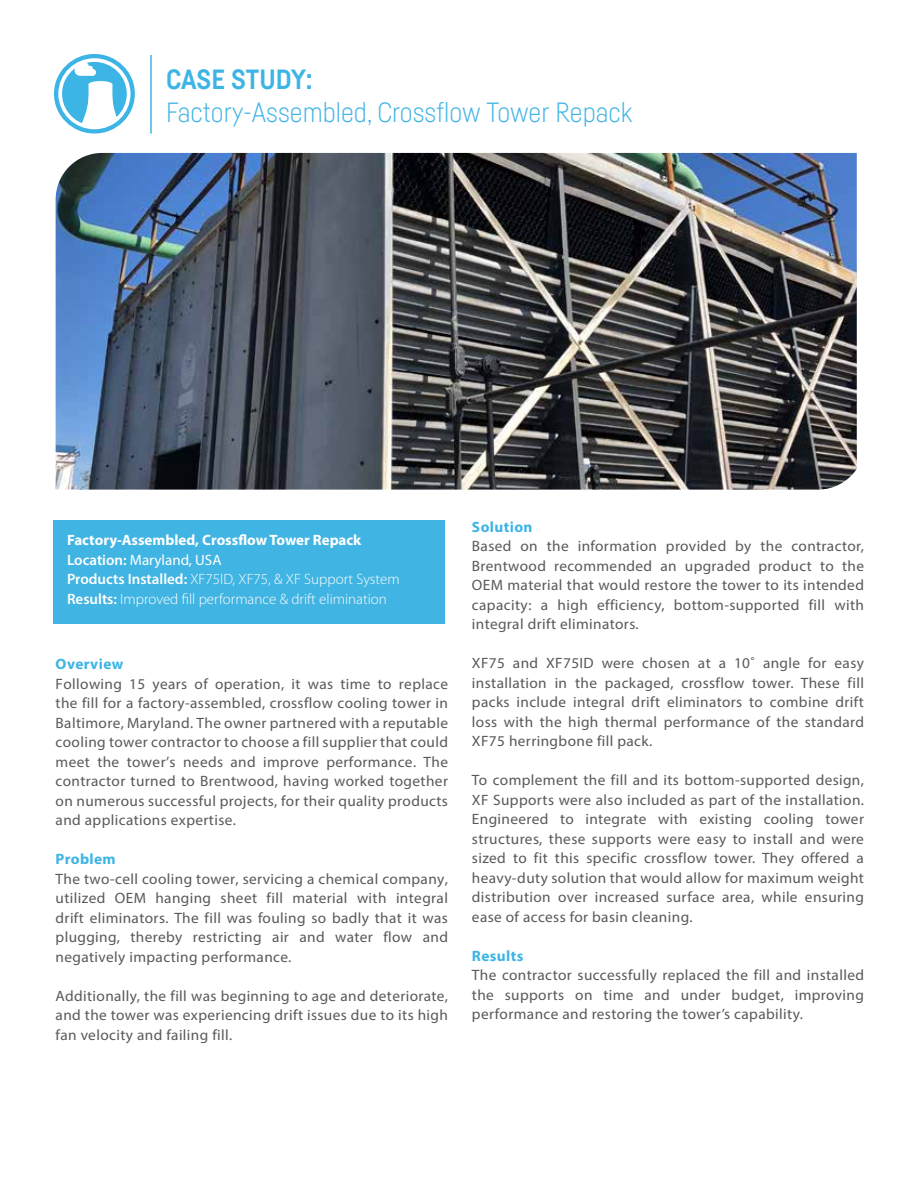
<style>
.page{position:relative;width:918px;height:1188px;background:#fff}
.page>*{position:absolute;margin:0;border:0;box-sizing:border-box;transform-origin:0 0}
.t1{font:300 27.3px "Fabrikat";color:#3cb4e5}
.t2{font:700 27.3px "Fabrikat";letter-spacing:-.005em;color:#3cb4e5}
.t3{font:15px/19.5px "Myriad Pro";letter-spacing:.025em;color:#58595b;text-align:justify}
.t4{font:300 15px/19.5px "Myriad Pro";color:#fff}
.t5{font:700 15px "Myriad Pro";letter-spacing:.025em;color:#3cb4e5}
.s1{font-weight:700}
.s2{font-weight:600}
.s3{font-weight:400}
</style>
<div class="page">
<img style="left:56px;top:153px;width:801px;height:337px">
<hr style="left:150px;top:55px;width:2px;height:79px;background:#40b4e2">
<div style="left:54px;top:521px;width:391px;height:103px;background:#40b4e2"></div>
<svg style="left:54px;top:54px;width:81px;height:80px"></svg>
<h1 class="t2" style="left:166px;top:63px;width:148px">CASE STUDY:</h1>
<h1 class="t1" style="left:166px;top:96px;width:468px">Factory-Assembled, Crossflow Tower Repack</h1>
<p class="t4" style="left:67px;top:531px;width:334px"><span class="s1">Factory-Assembled, Crossflow Tower Repack </span><span class="s2">Location:</span> <span class="s3">Maryland, USA<br></span><span class="s2">Products Installed:</span> XF75ID, XF75, &amp; XF Support System <span class="s2">Results:</span> Improved fill performance &amp; drift elimination</p>
<p class="t5" style="left:56px;top:654px;width:69px">Overview</p>
<p class="t3" style="left:56px;top:674px;width:394px">Following 15 years of operation, it was time to replace the fill for a factory-assembled, crossflow cooling tower in Baltimore, Maryland. The owner partnered with a reputable cooling tower contractor to choose a fill supplier that could meet the tower’s needs and improve performance. The contractor turned to Brentwood, having worked together on numerous successful projects, for their quality products and applications expertise.</p>
<p class="t5" style="left:56px;top:849px;width:62px">Problem</p>
<p class="t3" style="left:56px;top:869px;width:394px">The two-cell cooling tower, servicing a chemical company, utilized OEM hanging sheet fill material with integral drift eliminators. The fill was fouling so badly that it was plugging, thereby restricting air and water flow and negatively impacting performance.</p>
<p class="t3" style="left:56px;top:986px;width:394px">Additionally, the fill was beginning to age and deteriorate, and the tower was experiencing drift issues due to its high fan velocity and failing fill.</p>
<p class="t5" style="left:472px;top:517px;width:62px">Solution</p>
<p class="t3" style="left:472px;top:536px;width:394px">Based on the information provided by the contractor, Brentwood recommended an upgraded product to the OEM material that would restore the tower to its intended capacity: a high efficiency, bottom-supported fill with integral drift eliminators.</p>
<p class="t3" style="left:472px;top:653px;width:394px">XF75 and XF75ID were chosen at a 10˚ angle for easy installation in the packaged, crossflow tower. These fill packs include integral drift eliminators to combine drift loss with the high thermal performance of the standard XF75 herringbone fill pack.</p>
<p class="t3" style="left:472px;top:770px;width:394px">To complement the fill and its bottom-supported design, XF Supports were also included as part of the installation.<br>Engineered to integrate with existing cooling tower structures, these supports were easy to install and were sized to fit this specific crossflow tower. They offered a heavy-duty solution that would allow for maximum weight distribution over increased surface area, while ensuring ease of access for basin cleaning.</p>
<p class="t5" style="left:472px;top:946px;width:53px">Results</p>
<p class="t3" style="left:472px;top:965px;width:394px">The contractor successfully replaced the fill and installed the supports on time and under budget, improving performance and restoring the tower’s capability.</p>
</div>
